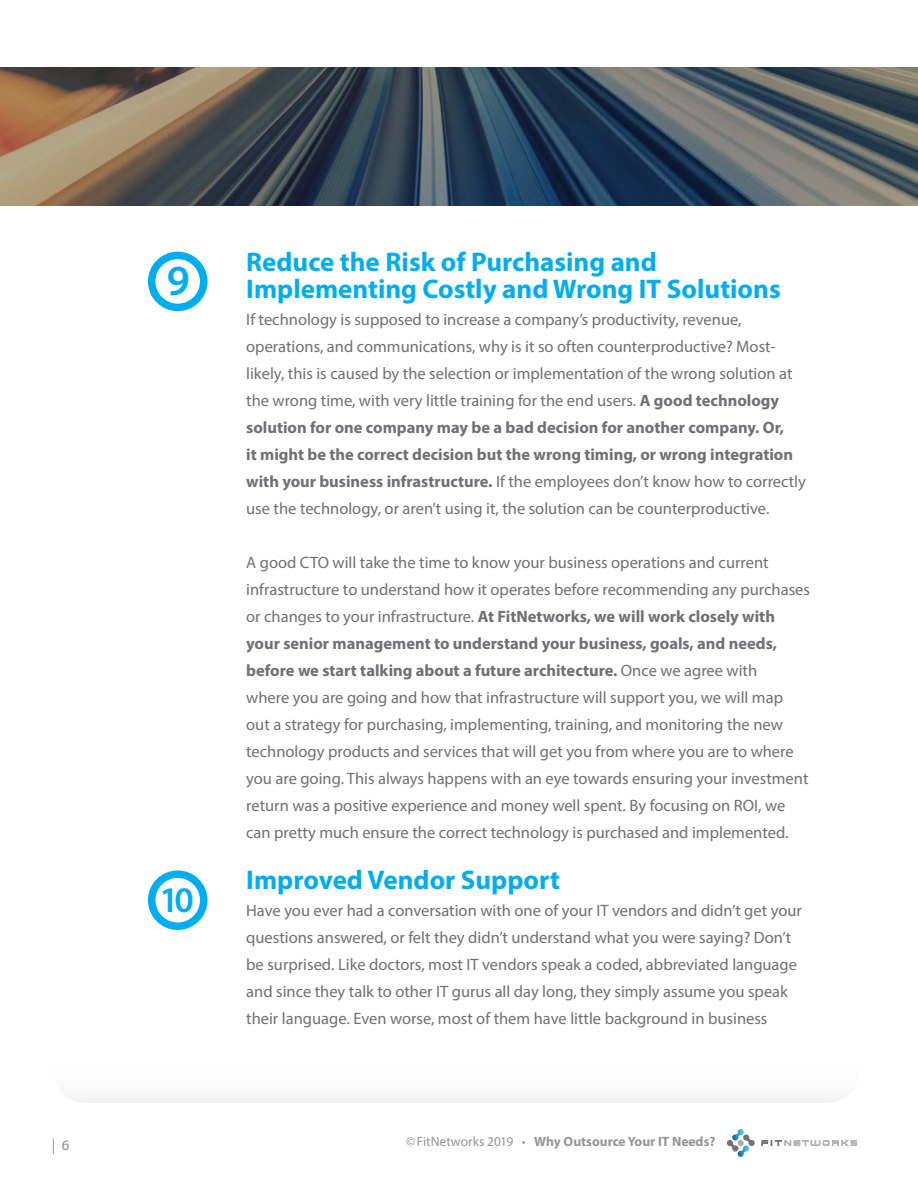
<style>
.page{position:relative;width:918px;height:1188px;background:#fff}
.page>*{position:absolute;margin:0;border:0;box-sizing:border-box;transform-origin:0 0}
.t1{font:600 43.05px "Myriad Pro";color:#00aeef}
.t2{font:600 36.15px "Myriad Pro";color:#00aeef}
.t3{font:700 27px/27px "Myriad Pro";color:#00aeef}
.t4{font:16.5px/27px "Myriad Pro";color:#6f7073}
.t5{font:15px "Myriad Pro";color:#8b8d90}
.t6{font:700 13.5px "Myriad Pro";color:#939598}
.s1{font-weight:700}
.s2{font-weight:400}
</style>
<div class="page">
<svg style="left:762px;top:1140px;width:95px;height:6px"></svg>
<svg style="left:727px;top:1129px;width:28px;height:28px"></svg>
<svg style="left:0;top:67px;width:918px;height:138px;background:#51575b"></svg>
<div style="left:148px;top:252px;width:60px;height:59px;border:8px solid #00aeef;border-radius:50%"></div>
<div style="left:148px;top:870px;width:60px;height:60px;border:8px solid #00aeef;border-radius:50%"></div>
<p class="t1" style="left:167px;top:253px;width:25px">9</p>
<p class="t2" style="left:159px;top:877px;width:36px">10</p>
<p class="t3" style="left:246px;top:247px;width:536px">Reduce the Risk of Purchasing and<br>Implementing Costly and Wrong IT Solutions</p>
<p class="t4" style="left:246px;top:306px;width:561px">If technology is supposed to increase a company’s productivity, revenue, operations, and communications, why is it so often counterproductive? Most&shy;likely, this is caused by the selection or implementation of the wrong solution at the wrong time, with very little training for the end users. <span class="s1">A good technology solution for one company may be a bad decision for another company. Or,<br>it might be the correct decision but the wrong timing, or wrong integration with your business infrastructure.</span> If the employees don’t know how to correctly use the technology, or aren’t using it, the solution can be counterproductive.</p>
<p class="t4" style="left:246px;top:548px;width:565px">A good CTO will take the time to know your business operations and current infrastructure to understand how it operates before recommending any purchases or changes to your infrastructure. <span class="s1">At FitNetworks, we will work closely with your senior management to understand your business, goals, and needs, before we start talking about a future architecture.</span> Once we agree with<br>where you are going and how that infrastructure will support you, we will map out a strategy for purchasing, implementing, training, and monitoring the new technology products and services that will get you from where you are to where you are going. This always happens with an eye towards ensuring your investment return was a positive experience and money well spent. By focusing on ROI, we can pretty much ensure the correct technology is purchased and implemented.</p>
<p class="t3" style="left:246px;top:865px;width:315px">Improved Vendor Support</p>
<p class="t4" style="left:246px;top:897px;width:557px">Have you ever had a conversation with one of your IT vendors and didn’t get your questions answered, or felt they didn’t understand what you were saying? Don’t be surprised. Like doctors, most IT vendors speak a coded, abbreviated language and since they talk to other IT gurus all day long, they simply assume you speak their language. Even worse, most of them have little background in business</p>
<p class="t5" style="left:52px;top:1135px;width:19px">| 6</p>
<p class="t6" style="left:406px;top:1132px;width:311px"><span class="s2">© FitNetworks 2019 •</span> Why Outsource Your IT Needs?</p>
</div>
